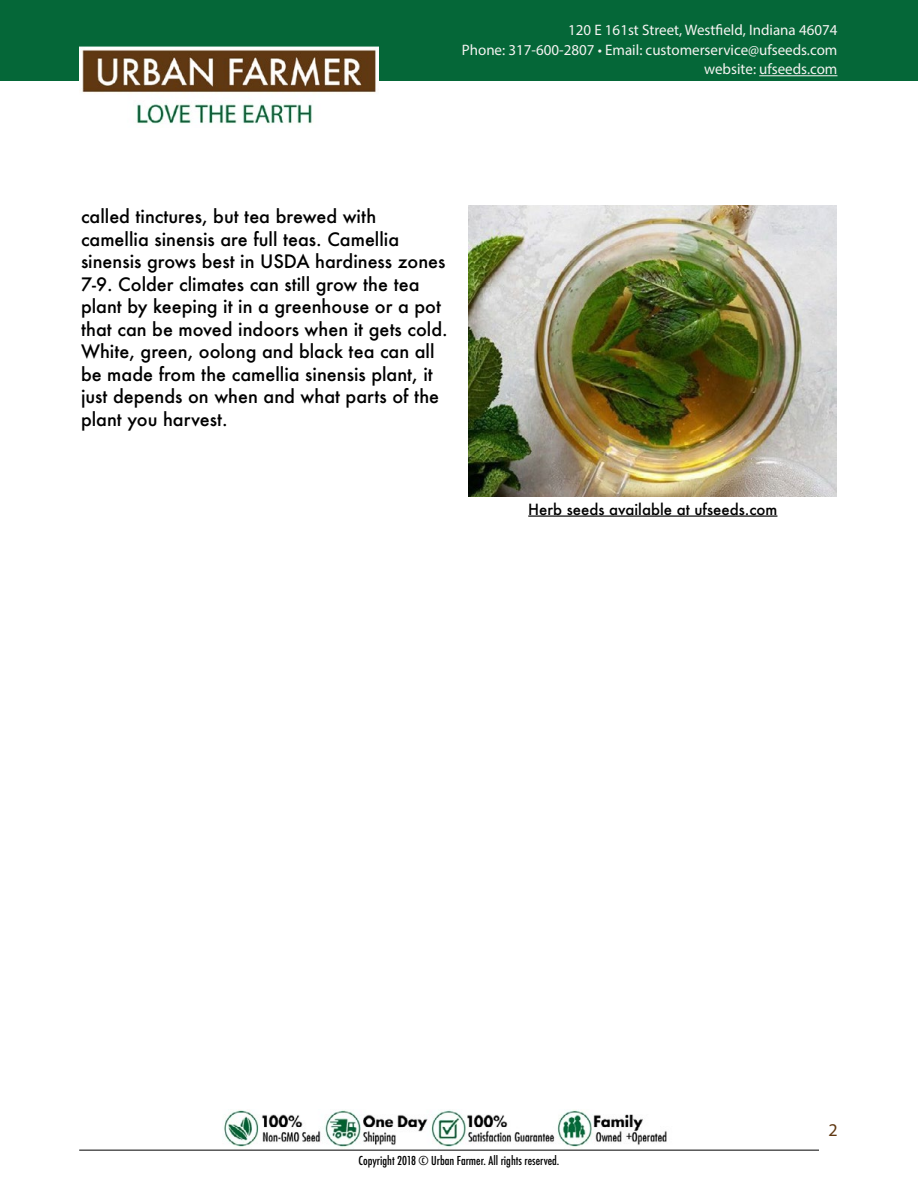
<style>
.page{position:relative;width:918px;height:1188px;background:#fff}
.page>*{position:absolute;margin:0;border:0;box-sizing:border-box;transform-origin:0 0}
.t1{font:500 18px/22.5px "Futura";color:#000}
.t2{font:18px "Myriad Pro";color:#603812}
.t3{font:15.15px/19.5px "Myriad Pro";color:#f5f3f1;text-align:right}
.t4{font:500 15px "Futura";color:#000}
.t5{font:500 condensed 12px "Futura";color:#000}
</style>
<div class="page">
<hr style="left:79px;top:1150px;width:740px;height:1px;background:#000">
<div style="left:0;top:0;width:918px;height:81px;background:#056738"></div>
<img style="left:468px;top:205px;width:369px;height:291px">
<hr style="left:528px;top:515px;width:249px;height:2px;background:#000">
<hr style="left:759px;top:75px;width:78px;height:1px;background:#f5f3f1">
<img style="left:223px;top:1110px;width:444px;height:37px">
<img style="left:79px;top:47px;width:299px;height:77px">
<p class="t3" style="left:462px;top:20px;width:377px">120 E 161st Street, Westfield, Indiana 46074<br>Phone: 317-600-2807 • Email: customerservice@ufseeds.com website: ufseeds.com</p>
<p class="t1" style="left:81px;top:205px;width:368px">called tinctures, but tea brewed with camellia sinensis are full teas. Camellia sinensis grows best in USDA hardiness zones 7-9. Colder climates can still grow the tea plant by keeping it in a greenhouse or a pot that can be moved indoors when it gets cold.<br>White, green, oolong and black tea can all be made from the camellia sinensis plant, it just depends on when and what parts of the plant you harvest.</p>
<p class="t4" style="left:528px;top:499px;width:251px">Herb seeds available at ufseeds.com</p>
<p class="t2" style="left:828px;top:1119px;width:11px">2</p>
<p class="t5" style="left:359px;top:1153px;width:202px">Copyright 2018 © Urban Farmer. All rights reserved.</p>
</div>
